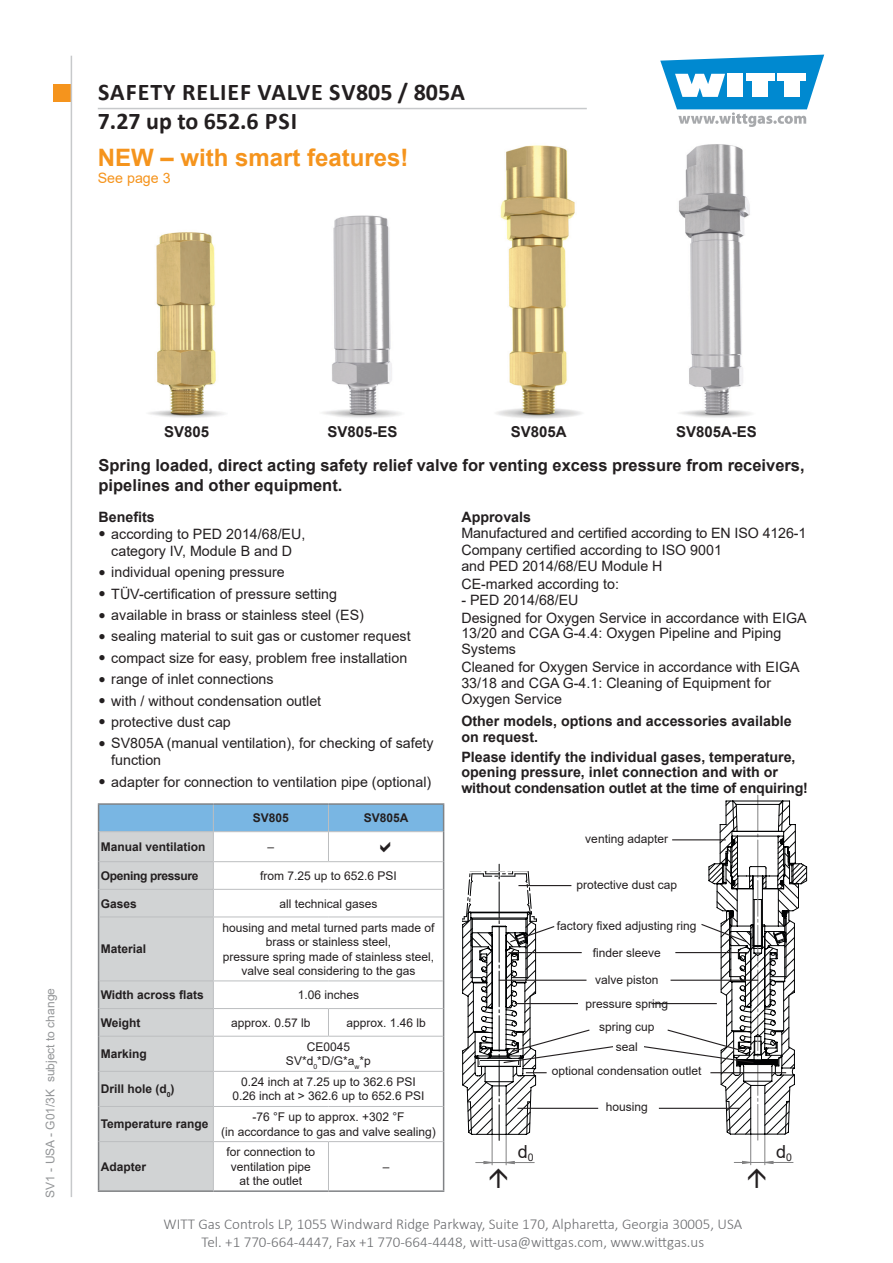
<style>
.page{position:relative;width:893px;height:1263px;background:#fff}
.page>*{position:absolute;margin:0;border:0;box-sizing:border-box;transform-origin:0 0}
.t1{font:700 24px/28.8px "Calibri";letter-spacing:.025em;color:#231f20}
.Überschrift{font:700 24px "Arial";color:#f5941d}
.t2{font:18px "Arial";color:#231f20}
.Einleitungstext{font:700 16.5px/19.8px "Arial";color:#231f20}
.t3{font:300 15px/18px "Calibri";color:#6b6c6f;text-align:center}
.t4{font:700 15px "Arial";color:#231f20}
.Überschrift-2{font:14.25px/15.8px "Arial";color:#231f20}
.Überschrift-3{font:700 14.25px/15.8px "Arial";color:#231f20}
.Grundtext{font:14.25px "Arial";color:#f5941d}
.Einleitungstext-2{font:12px/14.4px "Arial";color:#231f20;text-align:center}
.Einleitungstext-3{font:700 12px "Arial";color:#231f20}
.t5{font:12px "Arial";color:#949698}
.Einleitungstext-4{font:700 12px "Arial";letter-spacing:-.03em;color:#231f20}
.s1{font-family:"Bookman Old Style";font-size:12px}
</style>
<div class="page">
<div style="left:53px;top:85px;width:17px;height:17px;background:#f5941d"></div>
<svg style="left:660px;top:55px;width:164px;height:72px"></svg>
<hr style="left:71px;top:56px;width:1px;height:1141px;background:#c7c9cb">
<hr style="left:98px;top:108px;width:489px;height:1px;background:#c7c9cb">
<hr style="left:492px;top:1134px;width:1px;height:31px;background:#818182">
<hr style="left:506px;top:1134px;width:1px;height:31px;background:#818182">
<hr style="left:750px;top:1134px;width:1px;height:31px;background:#818182">
<hr style="left:764px;top:1134px;width:1px;height:31px;background:#818182">
<svg style="left:462px;top:864px;width:151px;height:277px"></svg>
<svg style="left:644px;top:795px;width:164px;height:346px"></svg>
<hr style="left:672px;top:839px;width:54px;height:1px;background:#231f20">
<hr style="left:710px;top:1072px;width:76px;height:1px;background:#231f20">
<img style="left:679px;top:144px;width:72px;height:274px">
<img style="left:322px;top:215px;width:79px;height:203px">
<img style="left:148px;top:232px;width:76px;height:186px">
<img style="left:496px;top:145px;width:86px;height:274px">
<hr style="left:98px;top:803px;width:115px;height:2px;background:#808285">
<hr style="left:213px;top:803px;width:115px;height:2px;background:#808285">
<hr style="left:328px;top:803px;width:116px;height:2px;background:#808285">
<hr style="left:98px;top:1190px;width:115px;height:2px;background:#808285">
<hr style="left:213px;top:1190px;width:115px;height:2px;background:#808285">
<hr style="left:328px;top:1190px;width:116px;height:2px;background:#808285">
<svg style="left:98px;top:804px;width:346px;height:387px"></svg>
<svg style="left:476px;top:1161px;width:58px;height:5px"></svg>
<svg style="left:734px;top:1161px;width:59px;height:5px"></svg>
<h1 class="t1" style="left:98px;top:78px;width:369px">SAFETY RELIEF VALVE SV805 / 805A<br>7.27 up to 652.6 PSI</h1>
<p class="Überschrift" style="left:98px;top:141px;width:312px">NEW – with smart features!</p>
<p class="Grundtext" style="left:98px;top:169px;width:74px">See page 3</p>
<p class="t5" style="left:42px;top:1197px;width:211px;rotate:-90deg">SV1 - USA - G01/3K subject to change</p>
<p class="t4" style="left:164px;top:421px;width:47px">SV805</p>
<p class="t4" style="left:327px;top:421px;width:72px">SV805-ES</p>
<p class="t4" style="left:511px;top:421px;width:57px">SV805A</p>
<p class="t4" style="left:676px;top:421px;width:82px">SV805A-ES</p>
<p class="Einleitungstext" style="left:99px;top:456px;width:708px">Spring loaded, direct acting safety relief valve for venting excess pressure from receivers, pipelines and other equipment.</p>
<p class="Überschrift-3" style="left:99px;top:509px;width:58px">Benefits</p>
<p class="Überschrift-2" style="left:99px;top:525px;width:208px;line-height:17.1px;text-align:center"><span class="s1">●</span> according to PED 2014/68/EU, category IV, Module B and D</p>
<p class="Überschrift-2" style="left:99px;top:564px;width:188px"><span class="s1">●</span> individual opening pressure</p>
<p class="Überschrift-2" style="left:99px;top:586px;width:240px"><span class="s1">●</span> TÜV-certification of pressure setting</p>
<p class="Überschrift-2" style="left:99px;top:607px;width:267px"><span class="s1">●</span> available in brass or stainless steel (ES)</p>
<p class="Überschrift-2" style="left:99px;top:628px;width:314px"><span class="s1">●</span> sealing material to suit gas or customer request</p>
<p class="Überschrift-2" style="left:99px;top:650px;width:310px"><span class="s1">●</span> compact size for easy, problem free installation</p>
<p class="Überschrift-2" style="left:99px;top:671px;width:177px"><span class="s1">●</span> range of inlet connections</p>
<p class="Überschrift-2" style="left:99px;top:692px;width:224px"><span class="s1">●</span> with / without condensation outlet</p>
<p class="Überschrift-2" style="left:99px;top:714px;width:134px"><span class="s1">●</span> protective dust cap</p>
<p class="Überschrift-2" style="left:111px;top:735px;width:324px;line-height:17.1px;text-indent:-13px"><span class="s1">●</span> SV805A (manual ventilation), for checking of safety function</p>
<p class="Überschrift-2" style="left:99px;top:774px;width:334px"><span class="s1">●</span> adapter for connection to ventilation pipe (optional)</p>
<p class="Überschrift-3" style="left:461px;top:509px;width:71px">Approvals</p>
<p class="Überschrift-2" style="left:461px;top:525px;width:347px">Manufactured and certified according to EN ISO 4126-1</p>
<p class="Überschrift-2" style="left:461px;top:542px;width:262px">Company certified according to ISO 9001 and PED 2014/68/EU Module H</p>
<p class="Überschrift-2" style="left:461px;top:576px;width:159px">CE-marked according to:</p>
<p class="Überschrift-2" style="left:461px;top:592px;width:119px">- PED 2014/68/EU</p>
<p class="Überschrift-2" style="left:461px;top:610px;width:347px">Designed for Oxygen Service in accordance with EIGA<br>13/20 and CGA G-4.4: Oxygen Pipeline and Piping<br>Systems</p>
<p class="Überschrift-2" style="left:461px;top:659px;width:340px">Cleaned for Oxygen Service in accordance with EIGA<br>33/18 and CGA G-4.1: Cleaning of Equipment for<br>Oxygen Service</p>
<p class="Überschrift-3" style="left:461px;top:713px;width:332px">Other models, options and accessories available on request.</p>
<p class="Überschrift-3" style="left:461px;top:749px;width:348px">Please identify the individual gases, temperature, opening pressure, inlet connection and with or without condensation outlet at the time of enquiring!</p>
<p class="Einleitungstext-3" style="left:253px;top:809px;width:38px">SV805</p>
<p class="Einleitungstext-3" style="left:364px;top:809px;width:46px">SV805A</p>
<p class="Einleitungstext-3" style="left:101px;top:838px;width:106px">Manual ventilation</p>
<p class="Einleitungstext-2" style="left:268px;top:839px;width:8px">–</p>
<p class="Einleitungstext-4" style="left:101px;top:867px;width:99px">Opening pressure</p>
<p class="Einleitungstext-2" style="left:260px;top:868px;width:138px">from 7.25 up to 652.6 PSI</p>
<p class="Einleitungstext-3" style="left:101px;top:895px;width:38px">Gases</p>
<p class="Einleitungstext-2" style="left:279px;top:896px;width:100px">all technical gases</p>
<p class="Einleitungstext-3" style="left:101px;top:941px;width:47px">Material</p>
<p class="Einleitungstext-2" style="left:222px;top:920px;width:214px">housing and metal turned parts made of brass or stainless steel,<br>pressure spring made of stainless steel, valve seal considering to the gas</p>
<p class="Einleitungstext-3" style="left:101px;top:986px;width:105px">Width across flats</p>
<p class="Einleitungstext-2" style="left:298px;top:987px;width:63px">1.06 inches</p>
<p class="Einleitungstext-3" style="left:101px;top:1014px;width:41px">Weight</p>
<p class="Einleitungstext-2" style="left:231px;top:1015px;width:81px">approx. 0.57 lb</p>
<p class="Einleitungstext-2" style="left:346px;top:1015px;width:81px">approx. 1.46 lb</p>
<p class="Einleitungstext-3" style="left:101px;top:1045px;width:48px">Marking</p>
<p class="Einleitungstext-2" style="left:286px;top:1039px;width:86px">CE0045<br>SV*d<sub>0</sub>*D/G*a<sub>w</sub>*p</p>
<p class="Einleitungstext-3" style="left:101px;top:1080px;width:75px">Drill hole (d<sub>0</sub>)</p>
<p class="Einleitungstext-2" style="left:233px;top:1074px;width:193px">0.24 inch at 7.25 up to 362.6 PSI<br>0.26 inch at &gt; 362.6 up to 652.6 PSI</p>
<p class="Einleitungstext-3" style="left:101px;top:1116px;width:109px">Temperature range</p>
<p class="Einleitungstext-2" style="left:221px;top:1110px;width:216px">-76 °F up to approx. +302 °F<br>(in accordance to gas and valve sealing)</p>
<p class="Einleitungstext-3" style="left:101px;top:1158px;width:47px">Adapter</p>
<p class="Einleitungstext-2" style="left:227px;top:1145px;width:90px">for connection to ventilation pipe at the outlet</p>
<p class="Einleitungstext-2" style="left:383px;top:1159px;width:8px">–</p>
<p class="Einleitungstext-2" style="left:585px;top:832px;width:84px">venting adapter</p>
<p class="Einleitungstext-2" style="left:576px;top:877px;width:102px">protective dust cap</p>
<p class="Einleitungstext-2" style="left:557px;top:918px;width:141px">factory fixed adjusting ring</p>
<p class="Einleitungstext-2" style="left:593px;top:946px;width:70px">finder sleeve</p>
<p class="Einleitungstext-2" style="left:595px;top:972px;width:65px">valve piston</p>
<p class="Einleitungstext-2" style="left:599px;top:1019px;width:57px">spring cup</p>
<p class="Einleitungstext-2" style="left:616px;top:1039px;width:24px">seal</p>
<p class="Einleitungstext-2" style="left:585px;top:996px;width:84px">pressure spring</p>
<p class="Einleitungstext-2" style="left:552px;top:1063px;width:151px">optional condensation outlet</p>
<p class="Einleitungstext-2" style="left:606px;top:1099px;width:44px">housing</p>
<p class="t2" style="left:518px;top:1139px;width:17px">d<sub>0</sub></p>
<p class="t2" style="left:776px;top:1139px;width:17px">d<sub>0</sub></p>
<p class="t3" style="left:164px;top:1215px;width:580px">WITT Gas Controls LP, 1055 Windward Ridge Parkway, Suite 170, Alpharetta, Georgia 30005, USA<br>Tel. +1 770-664-4447, Fax +1 770-664-4448, witt-usa@wittgas.com, www.wittgas.us</p>
</div>
